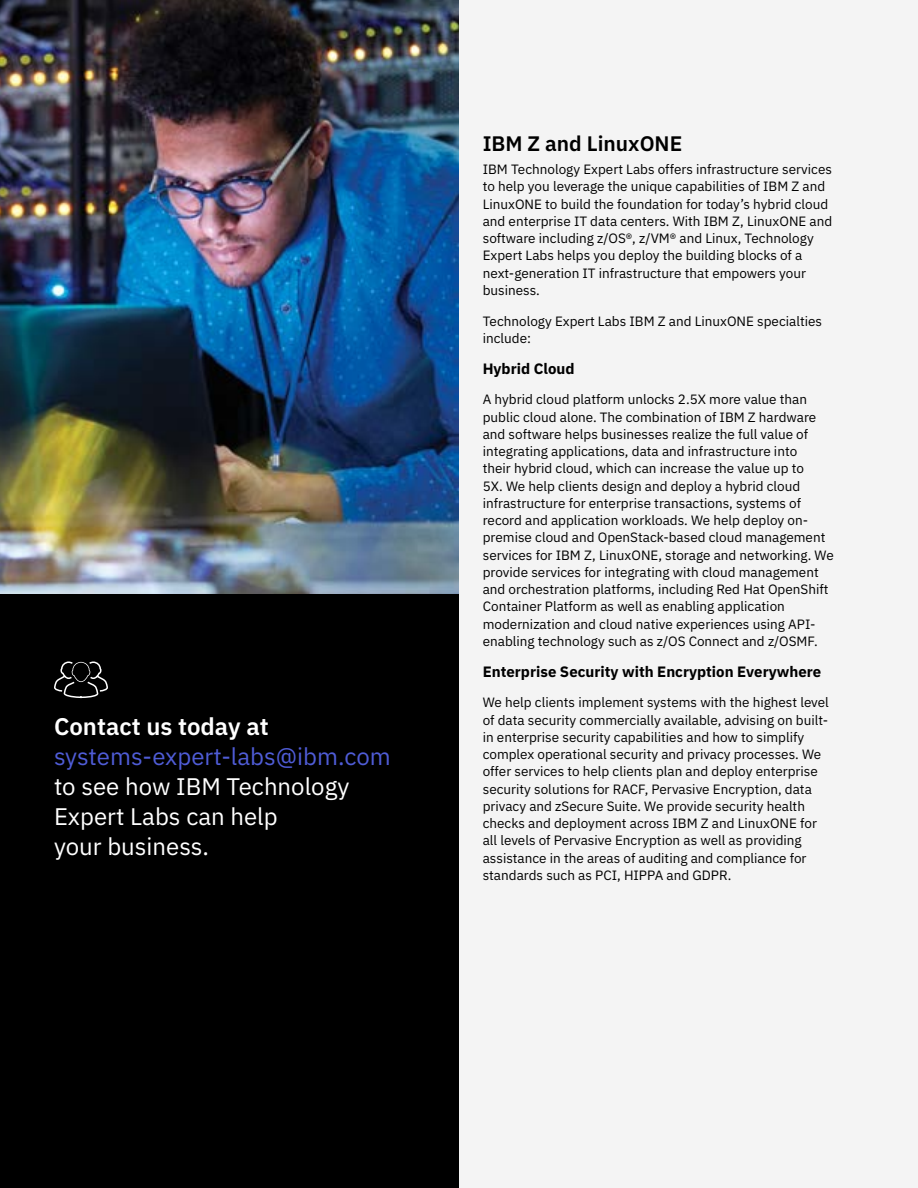
<style>
.page{position:relative;width:918px;height:1188px;background:#f4f4f4}
.page>*{position:absolute;margin:0;border:0;box-sizing:border-box;transform-origin:0 0}
.Subhead{font:24px/30px "IBM Plex Sans";color:#fff}
.Subhead-2{font:600 21px "IBM Plex Sans";color:#000}
.t1{font:700 15px "IBM Plex Sans";color:#000}
.t2{font:13.5px/17.2px "IBM Plex Sans";color:#000}
.s1{font-weight:600}
.s2{color:#4f5cd6}
</style>
<div class="page">
<div style="left:0;top:0;width:459px;height:1188px;background:#000"></div>
<img style="left:0;top:0;width:459px;height:594px">
<svg style="left:54px;top:661px;width:54px;height:38px"></svg>
<p class="Subhead" style="left:54px;top:710px;width:338px"><span class="s1">Contact us today at </span><span class="s2">systems-expert-labs@ibm.com </span>to see how IBM Technology<br>Expert Labs can help<br>your business.</p>
<p class="Subhead-2" style="left:483px;top:127px;width:201px">IBM Z and LinuxONE</p>
<p class="t2" style="left:483px;top:160px;width:351px">IBM Technology Expert Labs offers infrastructure services to help you leverage the unique capabilities of IBM Z and LinuxONE to build the foundation for today’s hybrid cloud and enterprise IT data centers. With IBM Z, LinuxONE and software including z/OS®, z/VM® and Linux, Technology Expert Labs helps you deploy the building blocks of a next-generation IT infrastructure that empowers your business.</p>
<p class="t2" style="left:483px;top:311px;width:341px">Technology Expert Labs IBM Z and LinuxONE specialties include:</p>
<p class="t1" style="left:483px;top:356px;width:93px">Hybrid Cloud</p>
<p class="t2" style="left:483px;top:390px;width:353px">A hybrid cloud platform unlocks 2.5X more value than public cloud alone. The combination of IBM Z hardware and software helps businesses realize the full value of integrating applications, data and infrastructure into<br>their hybrid cloud, which can increase the value up to<br>5X. We help clients design and deploy a hybrid cloud infrastructure for enterprise transactions, systems of record and application workloads. We help deploy on&shy;premise cloud and OpenStack-based cloud management services for IBM Z, LinuxONE, storage and networking. We provide services for integrating with cloud management and orchestration platforms, including Red Hat OpenShift Container Platform as well as enabling application modernization and cloud native experiences using API&shy;enabling technology such as z/OS Connect and z/OSMF.</p>
<p class="t1" style="left:483px;top:659px;width:340px">Enterprise Security with Encryption Everywhere</p>
<p class="t2" style="left:483px;top:693px;width:348px">We help clients implement systems with the highest level of data security commercially available, advising on built&shy;in enterprise security capabilities and how to simplify complex operational security and privacy processes. We offer services to help clients plan and deploy enterprise security solutions for RACF, Pervasive Encryption, data privacy and zSecure Suite. We provide security health checks and deployment across IBM Z and LinuxONE for all levels of Pervasive Encryption as well as providing assistance in the areas of auditing and compliance for standards such as PCI, HIPPA and GDPR.</p>
</div>
